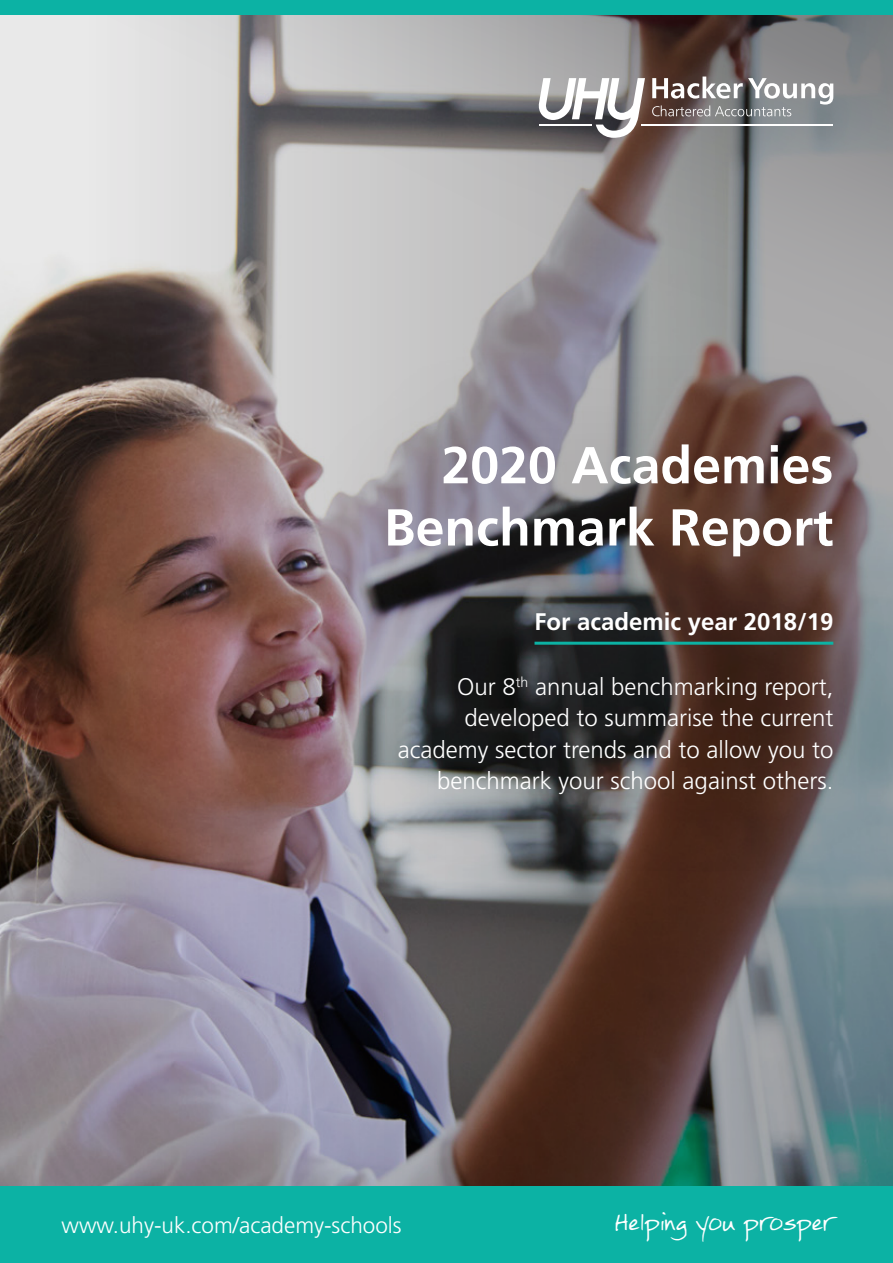
<style>
.page{position:relative;width:893px;height:1263px;background:#fff}
.page>*{position:absolute;margin:0;border:0;box-sizing:border-box;transform-origin:0 0}
.t1{font:700 51.9px/62.2px "Frutiger LT Std";color:#fff;text-align:right}
.t2{font:300 24px/31.5px "Frutiger LT Std";color:#fff;text-align:right}
.t3{font:700 24px "Frutiger LT Std";color:#fff}
.t4{font:300 22.5px "Frutiger LT Std";color:#fff}
.t5{font:18px "FG Rebecca";color:#fff}
</style>
<div class="page">
<img style="left:0;top:15px;width:893px;height:1171px">
<svg style="left:87px;top:15px;width:806px;height:531px;background:#9f9999"></svg>
<svg style="left:652px;top:77px;width:181px;height:39px"></svg>
<hr style="left:641px;top:125px;width:192px;height:1px;background:#fff">
<svg style="left:538px;top:78px;width:107px;height:60px"></svg>
<div style="left:0;top:0;width:893px;height:15px;background:#0cb2a4"></div>
<div style="left:282px;top:337px;width:611px;height:322px;background:#231f20;opacity:.4"></div>
<div style="left:317px;top:573px;width:576px;height:325px;background:#231f20;opacity:.4"></div>
<div style="left:444px;top:504px;width:449px;height:237px;background:#231f20;opacity:.4"></div>
<hr style="left:534px;top:642px;width:299px;height:3px;background:#0cb2a4">
<div style="left:0;top:1186px;width:893px;height:77px;background:#0cb2a4"></div>
<p class="t1" style="left:384px;top:434px;width:451px">2020 Academies<br>Benchmark Report</p>
<p class="t3" style="left:534px;top:608px;width:300px">For academic year 2018/19</p>
<p class="t2" style="left:398px;top:671px;width:437px">Our 8<sup>th</sup> annual benchmarking report, developed to summarise the current academy sector trends and to allow you to benchmark your school against others.</p>
<p class="t4" style="left:62px;top:1212px;width:342px">www.uhy-uk.com/academy-schools</p>
<p class="t5" style="left:616px;top:1213px;width:219px">Helping you prosper</p>
</div>
